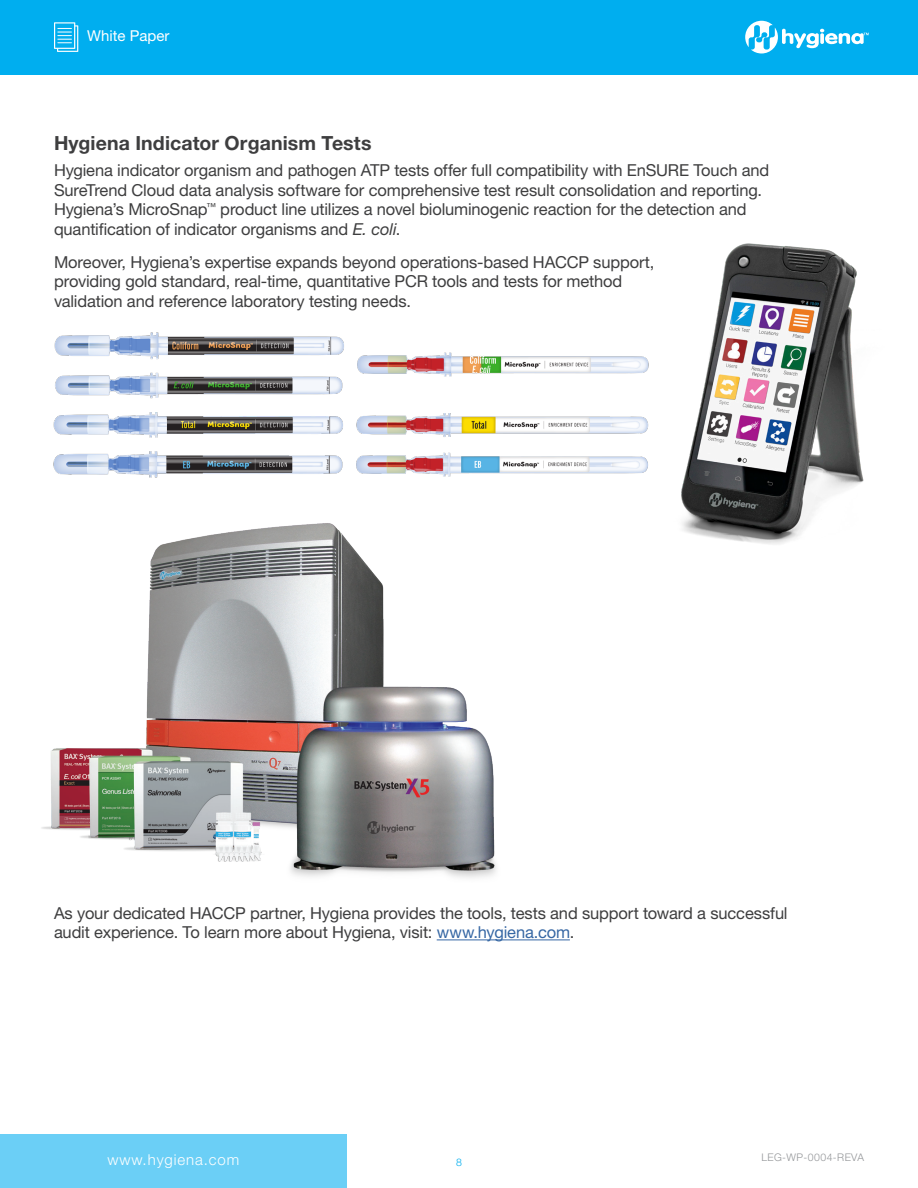
<style>
.page{position:relative;width:918px;height:1188px;background:#fff}
.page>*{position:absolute;margin:0;border:0;box-sizing:border-box;transform-origin:0 0}
.Sub_Sub{font:700 19.5px "Helvetica Neue LT Pro";letter-spacing:.005em;color:#3e3e3f}
.Body_Copy{font:16.5px/19.5px "Helvetica Neue LT Pro";letter-spacing:-.01em;color:#3e3e3f}
.t1{font:300 15px "Helvetica Neue LT Pro";letter-spacing:.06em;color:#fff}
.t2{font:15px "Helvetica Neue LT Pro";color:#fff}
.t3{font:300 10.5px "Helvetica Neue LT Pro";letter-spacing:.04em;color:#939598}
.t4{font:300 10.5px "Helvetica Neue LT Pro";color:#00aeef}
.s1{font-style:italic}
.s2{color:#3667a4}
</style>
<div class="page">
<hr style="left:437px;top:939px;width:133px;height:1px;background:#3667a4">
<img style="left:681px;top:243px;width:183px;height:301px">
<img style="left:53px;top:412px;width:290px;height:26px">
<img style="left:356px;top:414px;width:293px;height:23px">
<img style="left:53px;top:451px;width:290px;height:27px">
<img style="left:356px;top:452px;width:292px;height:25px">
<img style="left:55px;top:372px;width:288px;height:27px">
<img style="left:357px;top:352px;width:292px;height:25px">
<img style="left:54px;top:332px;width:290px;height:28px">
<img style="left:41px;top:523px;width:455px;height:355px">
<div style="left:0;top:0;width:918px;height:74px;background:#00aeef"></div>
<svg style="left:745px;top:21px;width:124px;height:33px"></svg>
<svg style="left:54px;top:22px;width:24px;height:30px"></svg>
<div style="left:0;top:1134px;width:347px;height:54px;background:#6bcff6"></div>
<p class="t2" style="left:87px;top:27px;width:84px">White Paper</p>
<p class="Sub_Sub" style="left:54px;top:131px;width:319px">Hygiena Indicator Organism Tests</p>
<p class="Body_Copy" style="left:54px;top:160px;width:717px">Hygiena indicator organism and pathogen ATP tests offer full compatibility with EnSURE Touch and SureTrend Cloud data analysis software for comprehensive test result consolidation and reporting.<br>Hygiena’s MicroSnap<sup>™</sup> product line utilizes a novel bioluminogenic reaction for the detection and quantification of indicator organisms and <span class="s1">E. coli</span>.</p>
<p class="Body_Copy" style="left:54px;top:252px;width:602px">Moreover, Hygiena’s expertise expands beyond operations-based HACCP support, providing gold standard, real-time, quantitative PCR tools and tests for method validation and reference laboratory testing needs.</p>
<p class="Body_Copy" style="left:54px;top:903px;width:735px">As your dedicated HACCP partner, Hygiena provides the tools, tests and support toward a successful audit experience. To learn more about Hygiena, visit: <span class="s2">www.hygiena.com</span>.</p>
<p class="t1" style="left:107px;top:1150px;width:133px">www.hygiena.com</p>
<p class="t4" style="left:456px;top:1156px;width:7px">8</p>
<p class="t3" style="left:761px;top:1151px;width:104px">LEG-WP-0004-REVA</p>
</div>
